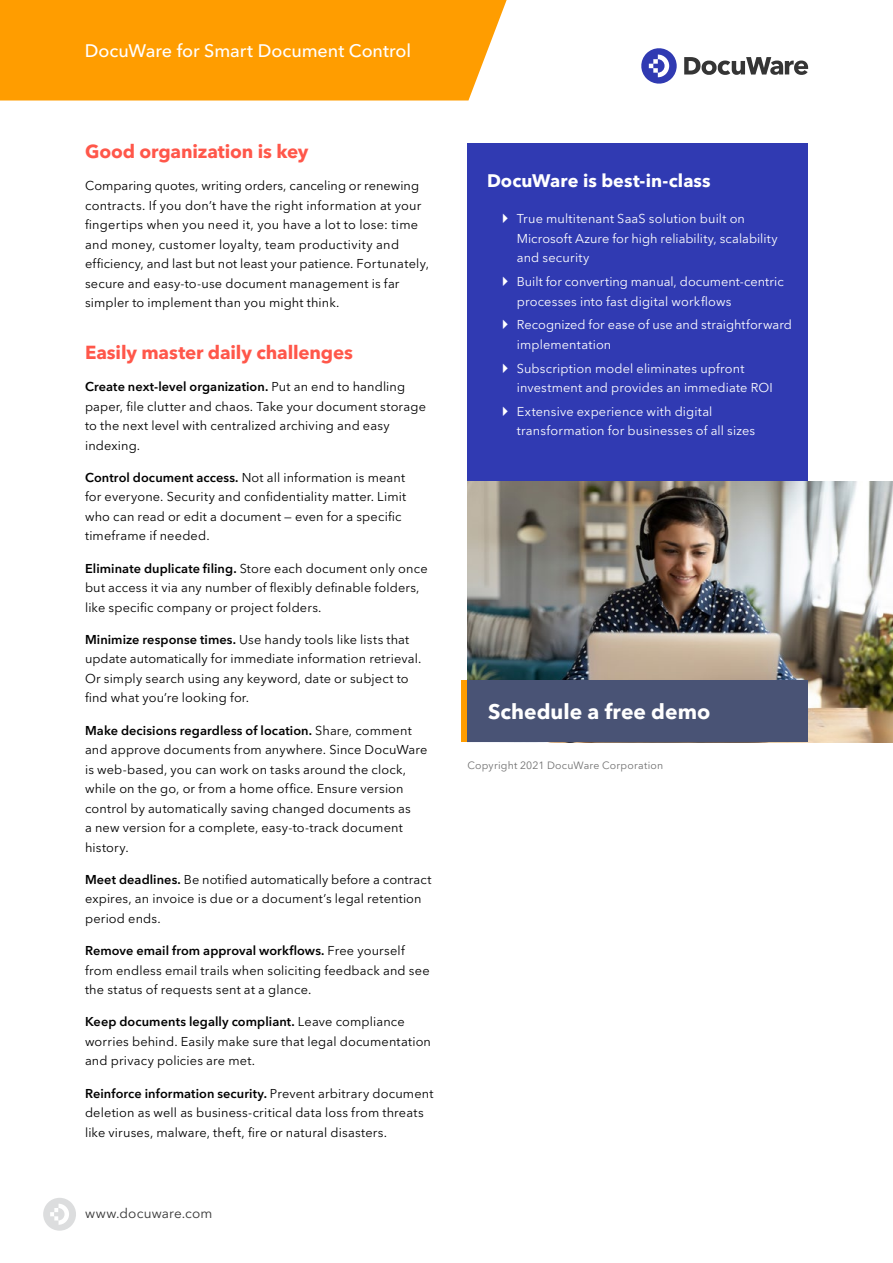
<style>
.page{position:relative;width:893px;height:1263px;background:#fff}
.page>*{position:absolute;margin:0;border:0;box-sizing:border-box;transform-origin:0 0}
.t1{font:700 21px "Avenir Next LT Pro";color:#fff}
.t2{font:700 18.75px "Avenir Next LT Pro";letter-spacing:-.01em;color:#ff574a}
.t3{font:500 18px "Avenir Next LT Pro";color:#fff}
.t4{font:700 18px "Avenir Next LT Pro";letter-spacing:.005em;color:#fff}
.t5{font:13.5px "Avenir Next LT Pro";letter-spacing:.01em;color:#353535}
.t6{font:12.75px/19.5px "Avenir Next LT Pro";letter-spacing:.01em;color:#000}
.t7{font:12.75px/19.5px "Avenir Next LT Pro";letter-spacing:.01em;color:#fff}
.t8{font:10.5px "Avenir Next LT Pro";letter-spacing:.02em;color:#717171}
.s1{font-weight:600}
</style>
<div class="page">
<svg style="left:43px;top:1198px;width:33px;height:33px"></svg>
<svg style="left:641px;top:48px;width:36px;height:36px"></svg>
<svg style="left:684px;top:57px;width:124px;height:18px"></svg>
<div style="left:0;top:0;width:507px;height:101px;background:#ff9d00"></div>
<div style="left:468px;top:144px;width:340px;height:338px;background:#303ab2"></div>
<img style="left:468px;top:482px;width:425px;height:260px">
<svg style="left:461px;top:680px;width:7px;height:62px"></svg>
<div style="left:468px;top:680px;width:340px;height:62px;background:#495375"></div>
<h3 class="t3" style="left:85px;top:40px;width:328px">DocuWare for Smart Document Control</h3>
<h2 class="t2" style="left:85px;top:140px;width:225px">Good organization is key</h2>
<p class="t6" style="left:85px;top:176px;width:345px">Comparing quotes, writing orders, canceling or renewing contracts. If you don’t have the right information at your fingertips when you need it, you have a lot to lose: time and money, customer loyalty, team productivity and efficiency, and last but not least your patience. Fortunately, secure and easy-to-use document management is far simpler to implement than you might think.</p>
<h2 class="t2" style="left:85px;top:341px;width:269px">Easily master daily challenges</h2>
<p class="t6" style="left:85px;top:377px;width:342px"><span class="s1">Create next-level organization.</span> Put an end to handling paper, file clutter and chaos. Take your document storage to the next level with centralized archiving and easy indexing.</p>
<p class="t6" style="left:85px;top:468px;width:323px"><span class="s1">Control document access.</span> Not all information is meant for everyone. Security and confidentiality matter. Limit who can read or edit a document — even for a specific timeframe if needed.</p>
<p class="t6" style="left:85px;top:558px;width:344px"><span class="s1">Eliminate duplicate filing.</span> Store each document only once but access it via any number of flexibly definable folders, like specific company or project folders.</p>
<p class="t6" style="left:85px;top:630px;width:338px"><span class="s1">Minimize response times.</span> Use handy tools like lists that update automatically for immediate information retrieval.<br>Or simply search using any keyword, date or subject to find what you’re looking for.</p>
<p class="t6" style="left:85px;top:720px;width:344px"><span class="s1">Make decisions regardless of location.</span> Share, comment and approve documents from anywhere. Since DocuWare is web-based, you can work on tasks around the clock, while on the go, or from a home office. Ensure version control by automatically saving changed documents as<br>a new version for a complete, easy-to-track document history.</p>
<p class="t6" style="left:85px;top:870px;width:348px"><span class="s1">Meet deadlines.</span> Be notified automatically before a contract expires, an invoice is due or a document’s legal retention period ends.</p>
<p class="t6" style="left:85px;top:941px;width:346px"><span class="s1">Remove email from approval workflows.</span> Free yourself from endless email trails when soliciting feedback and see the status of requests sent at a glance.</p>
<p class="t6" style="left:85px;top:1012px;width:347px"><span class="s1">Keep documents legally compliant.</span> Leave compliance worries behind. Easily make sure that legal documentation and privacy policies are met.</p>
<p class="t6" style="left:85px;top:1083px;width:350px"><span class="s1">Reinforce information security.</span> Prevent arbitrary document deletion as well as business-critical data loss from threats like viruses, malware, theft, fire or natural disasters.</p>
<p class="t5" style="left:85px;top:1205px;width:129px">www.docuware.com</p>
<h3 class="t4" style="left:487px;top:170px;width:225px">DocuWare is best-in-class</h3>
<p class="t7" style="left:517px;top:209px;width:262px">True multitenant SaaS solution built on<br>Microsoft Azure for high reliability, scalability and security</p>
<p class="t7" style="left:517px;top:272px;width:268px">Built for converting manual, document-centric processes into fast digital workflows</p>
<p class="t7" style="left:517px;top:315px;width:277px">Recognized for ease of use and straightforward implementation</p>
<p class="t7" style="left:517px;top:358px;width:258px">Subscription model eliminates upfront investment and provides an immediate ROI</p>
<p class="t7" style="left:517px;top:402px;width:240px">Extensive experience with digital transformation for businesses of all sizes</p>
<h1 class="t1" style="left:488px;top:698px;width:224px">Schedule a free demo</h1>
<p class="t8" style="left:467px;top:759px;width:197px">Copyright 2021 DocuWare Corporation</p>
</div>
